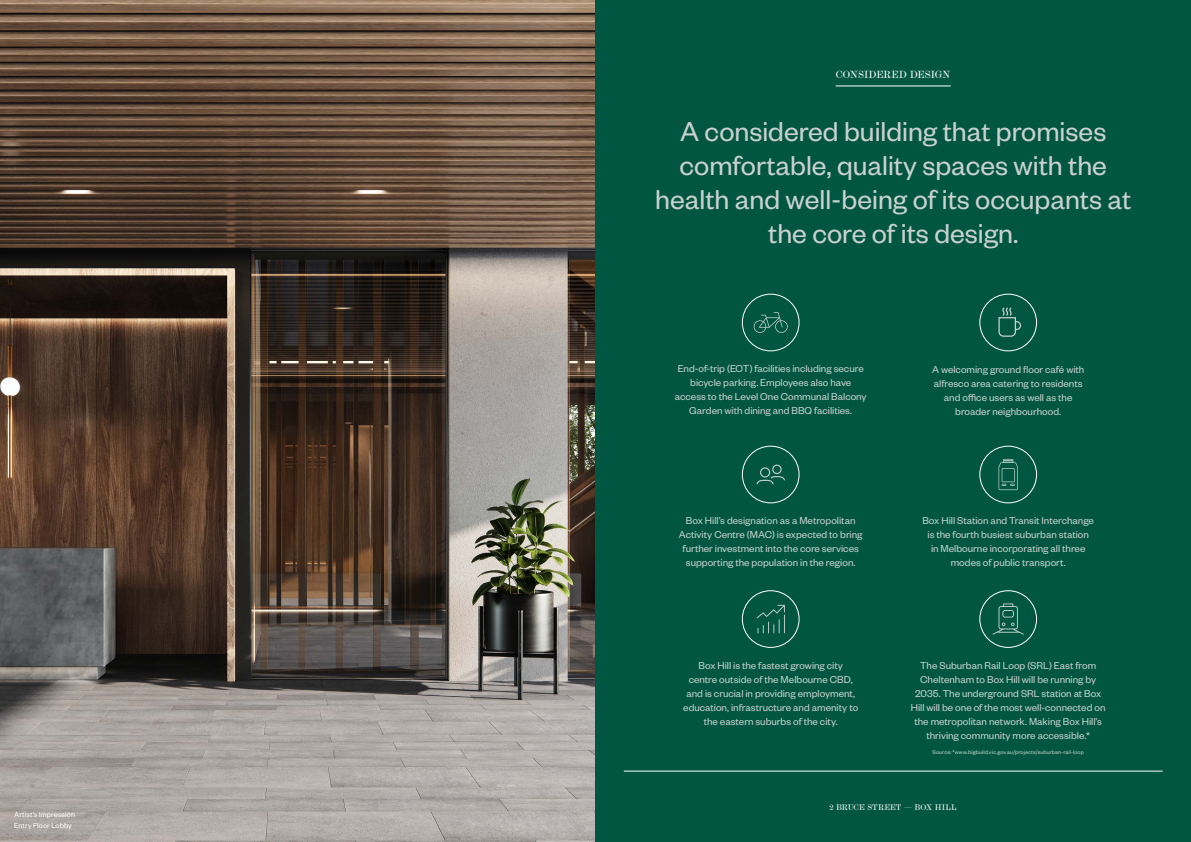
<style>
.page{position:relative;width:1191px;height:842px;background:#fff}
.page>*{position:absolute;margin:0;border:0;box-sizing:border-box;transform-origin:0 0}
.t1{font:30px/34px "Founders Grotesk";color:#cad1cf;text-align:center}
.t2{font:11px/14px "Founders Grotesk";color:#cad1cf;text-align:center}
.t3{font:10px "Scotch Modern";letter-spacing:-.01em;color:#fff}
.t4{font:8px/11px "Founders Grotesk";letter-spacing:.015em;color:#fff}
.t5{font:8px "Scotch Modern";letter-spacing:.01em;color:#fff}
.t6{font:6px "Founders Grotesk";letter-spacing:.02em;color:#cad1cf}
</style>
<div class="page">
<img style="left:0;top:0;width:595px;height:842px">
<div style="left:595px;top:0;width:596px;height:842px;background:#005641"></div>
<hr style="left:835px;top:86px;width:115px;height:1px;background:#fff">
<svg style="left:998px;top:307px;width:23px;height:30px"></svg>
<div style="left:979px;top:446px;width:58px;height:57px;border:1px solid #fff;border-radius:50%"></div>
<svg style="left:998px;top:459px;width:20px;height:31px"></svg>
<div style="left:979px;top:294px;width:58px;height:57px;border:1px solid #fff;border-radius:50%"></div>
<div style="left:979px;top:590px;width:58px;height:58px;border:1px solid #fff;border-radius:50%"></div>
<div style="left:742px;top:446px;width:57px;height:57px;border:1px solid #fff;border-radius:50%"></div>
<div style="left:742px;top:590px;width:57px;height:58px;border:1px solid #fff;border-radius:50%"></div>
<svg style="left:756px;top:605px;width:29px;height:28px"></svg>
<svg style="left:756px;top:465px;width:29px;height:19px"></svg>
<svg style="left:992px;top:603px;width:31px;height:32px"></svg>
<hr style="left:624px;top:771px;width:538px;height:1px;background:#fff">
<div style="left:742px;top:294px;width:57px;height:57px;border:1px solid #fff;border-radius:50%"></div>
<svg style="left:753px;top:312px;width:34px;height:21px"></svg>
<p class="t4" style="left:14px;top:808px;width:62px">Artist’s Impression<br>Entry Floor Lobby</p>
<p class="t3" style="left:835px;top:69px;width:116px">CONSIDERED DESIGN</p>
<h1 class="t1" style="left:655px;top:113px;width:477px">A considered building that promises comfortable, quality spaces with the health and well-being of its occupants at the core of its design.</h1>
<p class="t2" style="left:675px;top:361px;width:193px">End-of-trip (EOT) facilities including secure bicycle parking. Employees also have access to the Level One Communal Balcony Garden with dining and BBQ facilities.</p>
<p class="t2" style="left:679px;top:513px;width:185px">Box Hill’s designation as a Metropolitan Activity Centre (MAC) is expected to bring further investment into the core services supporting the population in the region.</p>
<p class="t2" style="left:683px;top:657px;width:176px">Box Hill is the fastest growing city centre outside of the Melbourne CBD, and is crucial in providing employment, education, infrastructure and amenity to the eastern suburbs of the city.</p>
<p class="t2" style="left:932px;top:361px;width:154px">A welcoming ground floor café with alfresco area catering to residents and office users as well as the broader neighbourhood.</p>
<p class="t2" style="left:922px;top:513px;width:173px">Box Hill Station and Transit Interchange is the fourth busiest suburban station in Melbourne incorporating all three modes of public transport.</p>
<p class="t2" style="left:911px;top:657px;width:196px">The Suburban Rail Loop (SRL) East from Cheltenham to Box Hill will be running by 2035. The underground SRL station at Box Hill will be one of the most well-connected on the metropolitan network. Making Box Hill’s thriving community more accessible.*</p>
<p class="t6" style="left:932px;top:748px;width:153px">Source: *www.bigbuild.vic.gov.au/projects/suburban-rail-loop</p>
<p class="t5" style="left:829px;top:802px;width:129px">2 BRUCE STREET — BOX HILL</p>
</div>
